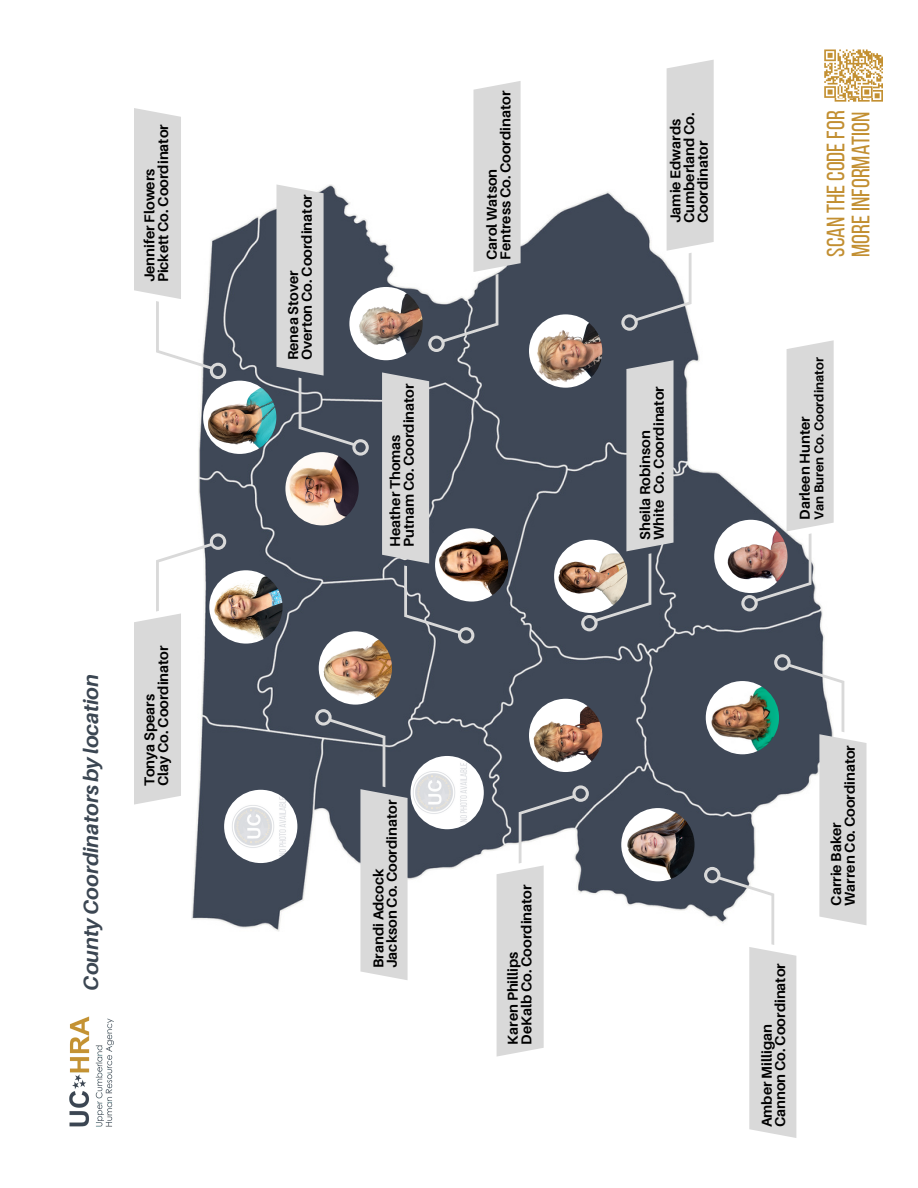
<style>
.page{position:relative;width:918px;height:1188px;background:#fff}
.page>*{position:absolute;margin:0;border:0;box-sizing:border-box;transform-origin:0 0}
.t1{font:25.05px/24.9px "Bebas Neue";color:#c28f32}
.t2{font:italic 700 20.7px "Aileron";color:#3b4652}
.t3{font:700 14.4px "Aileron";color:#000}
.t4{font:700 14.25px/13.6px "Aileron";color:#000}
.t5{font:700 12.9px "Aileron";color:#000}
</style>
<div class="page">
<img style="left:69px;top:1016px;width:45px;height:111px">
<img style="left:191px;top:185px;width:634px;height:747px">
<img style="left:435px;top:528px;width:73px;height:74px;border-radius:50%">
<img style="left:529px;top:314px;width:73px;height:74px;border-radius:50%">
<img style="left:349px;top:287px;width:74px;height:73px;border-radius:50%">
<img style="left:319px;top:631px;width:73px;height:74px;border-radius:50%">
<img style="left:209px;top:570px;width:74px;height:74px;border-radius:50%">
<img style="left:224px;top:790px;width:73px;height:73px;border-radius:50%">
<img style="left:621px;top:808px;width:74px;height:73px;border-radius:50%">
<img style="left:203px;top:381px;width:73px;height:73px;border-radius:50%">
<img style="left:554px;top:540px;width:73px;height:73px;border-radius:50%">
<img style="left:529px;top:699px;width:73px;height:73px;border-radius:50%">
<svg style="left:704px;top:654px;width:163px;height:484px"></svg>
<svg style="left:497px;top:785px;width:92px;height:272px"></svg>
<svg style="left:134px;top:533px;width:92px;height:272px"></svg>
<svg style="left:581px;top:360px;width:93px;height:271px;background:#8a8d93"></svg>
<svg style="left:622px;top:60px;width:92px;height:271px"></svg>
<svg style="left:134px;top:108px;width:92px;height:271px"></svg>
<svg style="left:428px;top:81px;width:93px;height:271px"></svg>
<svg style="left:315px;top:709px;width:93px;height:271px"></svg>
<svg style="left:382px;top:372px;width:92px;height:272px;background:#878a91"></svg>
<img style="left:411px;top:756px;width:73px;height:73px;border-radius:50%">
<img style="left:285px;top:452px;width:74px;height:73px;border-radius:50%">
<svg style="left:277px;top:184px;width:92px;height:272px;background:#888d95"></svg>
<svg style="left:824px;top:49px;width:59px;height:53px"></svg>
<img style="left:714px;top:520px;width:74px;height:73px;border-radius:50%">
<svg style="left:742px;top:340px;width:92px;height:271px"></svg>
<p class="t4" style="left:156px;top:282px;width:160px;rotate:-90deg">Pickett Co. Coordinator</p>
<p class="t4" style="left:142px;top:282px;width:115px;rotate:-90deg">Jennifer Flowers</p>
<p class="t2" style="left:78px;top:991px;width:318px;rotate:-90deg">CountyCoordinatorsbylocation</p>
<p class="t4" style="left:156px;top:786px;width:142px;rotate:-90deg">Clay Co. Coordinator</p>
<p class="t4" style="left:142px;top:786px;width:94px;rotate:-90deg">Tonya Spears</p>
<p class="t4" style="left:300px;top:360px;width:167px;rotate:-90deg">Overton Co. Coordinator</p>
<p class="t4" style="left:286px;top:360px;width:92px;rotate:-90deg">Renea Stover</p>
<p class="t4" style="left:402px;top:547px;width:165px;rotate:-90deg">Putnam Co. Coordinator</p>
<p class="t4" style="left:388px;top:547px;width:114px;rotate:-90deg">Heather Thomas</p>
<p class="t4" style="left:498px;top:260px;width:171px;rotate:-90deg">Fentress Co. Coordinator</p>
<p class="t4" style="left:485px;top:260px;width:93px;rotate:-90deg">Carol Watson</p>
<p class="t4" style="left:385px;top:968px;width:170px;rotate:-90deg">Jackson Co. Coordinator</p>
<p class="t4" style="left:371px;top:968px;width:101px;rotate:-90deg">Brandi Adcock</p>
<p class="t4" style="left:519px;top:1045px;width:162px;rotate:-90deg">DeKalb Co. Coordinator</p>
<p class="t4" style="left:506px;top:1045px;width:94px;rotate:-90deg">Karen Phillips</p>
<p class="t4" style="left:669px;top:223px;width:106px;rotate:-90deg">Jamie Edwards</p>
<p class="t4" style="left:682px;top:223px;width:112px;rotate:-90deg">Cumberland Co.<br>Coordinator</p>
<p class="t4" style="left:652px;top:540px;width:155px;rotate:-90deg">White Co. Coordinator</p>
<p class="t4" style="left:638px;top:540px;width:111px;rotate:-90deg">Sheila Robinson</p>
<p class="t1" style="left:826px;top:257px;width:148px;rotate:-90deg">Scan thecodefor moreinformation</p>
<p class="t5" style="left:811px;top:520px;width:164px;rotate:-90deg">Van Buren Co. Coordinator</p>
<p class="t3" style="left:796px;top:520px;width:105px;rotate:-90deg">Darleen Hunter</p>
<p class="t4" style="left:773px;top:1127px;width:166px;rotate:-90deg">Cannon Co. Coordinator</p>
<p class="t4" style="left:760px;top:1127px;width:105px;rotate:-90deg">Amber Milligan</p>
<p class="t4" style="left:843px;top:906px;width:162px;rotate:-90deg">Warren Co. Coordinator</p>
<p class="t4" style="left:829px;top:906px;width:85px;rotate:-90deg">Carrie Baker</p>
</div>
